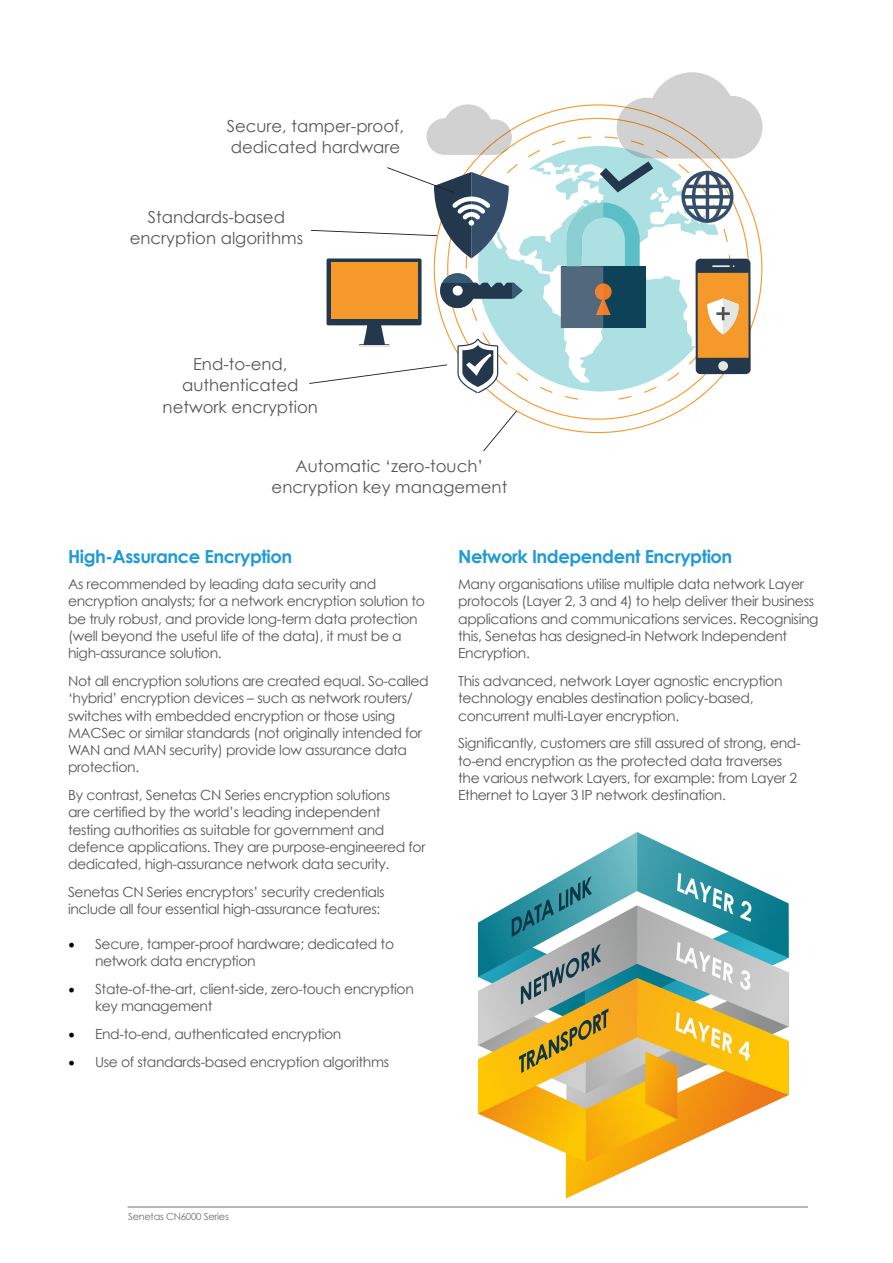
<style>
.page{position:relative;width:893px;height:1263px;background:#fff}
.page>*{position:absolute;margin:0;border:0;box-sizing:border-box;transform-origin:0 0}
.t1{font:700 18px "Century Gothic";letter-spacing:-.025em;color:#219bd6}
.t2{font:16.5px/21.3px "Century Gothic";color:#575757;text-align:center}
.t3{font:13.95px/17.2px "Century Gothic";letter-spacing:-.025em;color:#575756}
.t4{font:9.75px "Century Gothic";letter-spacing:-.025em;color:#706f6f}
.s1{font-family:"Minion Pro";font-size:18px;color:#000}
</style>
<div class="page">
<hr style="left:128px;top:1206px;width:680px;height:1px;background:#706f6f">
<svg style="left:478px;top:832px;width:311px;height:366px"></svg>
<svg style="left:434px;top:108px;width:317px;height:325px"></svg>
<div style="left:696px;top:259px;width:55px;height:115px;background:#24384d;border-radius:5px"></div>
<div style="left:698px;top:273px;width:51px;height:85px;background:#f5992b"></div>
<div style="left:718px;top:361px;width:10px;height:10px;background:#e3e6e3;border-radius:50%"></div>
<svg style="left:440px;top:273px;width:83px;height:35px"></svg>
<svg style="left:440px;top:283px;width:72px;height:25px;background:#5c7281"></svg>
<svg style="left:359px;top:325px;width:30px;height:21px"></svg>
<div style="left:327px;top:258px;width:95px;height:67px;background:#24384d;border-radius:2px"></div>
<div style="left:331px;top:262px;width:86px;height:56px;background:#f5992b"></div>
<svg style="left:426px;top:104px;width:86px;height:51px"></svg>
<svg style="left:457px;top:339px;width:41px;height:54px"></svg>
<svg style="left:311px;top:167px;width:198px;height:91px"></svg>
<svg style="left:309px;top:364px;width:138px;height:20px"></svg>
<svg style="left:483px;top:411px;width:34px;height:40px"></svg>
<svg style="left:561px;top:72px;width:201px;height:262px"></svg>
<p class="t2" style="left:227px;top:115px;width:179px;text-align:left">Secure, tamper-proof, dedicated hardware</p>
<p class="t2" style="left:130px;top:206px;width:175px">Standards-based encryption algorithms</p>
<p class="t2" style="left:163px;top:353px;width:157px">End-to-end, authenticated network encryption</p>
<p class="t2" style="left:272px;top:455px;width:237px">Automatic ‘zero-touch’ encryption key management</p>
<p class="t1" style="left:68px;top:545px;width:226px">High-Assurance Encryption</p>
<p class="t3" style="left:68px;top:575px;width:359px">As recommended by leading data security and encryption analysts; for a network encryption solution to be truly robust, and provide long-term data protection (well beyond the useful life of the data), it must be a high-assurance solution.</p>
<p class="t3" style="left:68px;top:672px;width:362px">Not all encryption solutions are created equal. So-called ‘hybrid’ encryption devices – such as network routers/ switches with embedded encryption or those using MACSec or similar standards (not originally intended for WAN and MAN security) provide low assurance data protection.</p>
<p class="t3" style="left:68px;top:786px;width:359px">By contrast, Senetas CN Series encryption solutions<br>are certified by the world’s leading independent testing authorities as suitable for government and defence applications. They are purpose-engineered for dedicated, high-assurance network data security.</p>
<p class="t3" style="left:68px;top:883px;width:318px">Senetas CN Series encryptors’ security credentials include all four essential high-assurance features:</p>
<p class="t3" style="left:95px;top:935px;width:301px;text-indent:-27px"><span class="s1">•</span> Secure, tamper-proof hardware; dedicated to network data encryption</p>
<p class="t3" style="left:95px;top:980px;width:320px;text-indent:-27px"><span class="s1">•</span> State-of-the-art, client-side, zero-touch encryption key management</p>
<p class="t3" style="left:68px;top:1025px;width:275px"><span class="s1">•</span> End-to-end, authenticated encryption</p>
<p class="t3" style="left:68px;top:1053px;width:323px"><span class="s1">•</span> Use of standards-based encryption algorithms</p>
<p class="t1" style="left:458px;top:545px;width:276px">Network Independent Encryption</p>
<p class="t3" style="left:458px;top:575px;width:362px">Many organisations utilise multiple data network Layer protocols (Layer 2, 3 and 4) to help deliver their business applications and communications services. Recognising this, Senetas has designed-in Network Independent Encryption.</p>
<p class="t3" style="left:458px;top:672px;width:326px">This advanced, network Layer agnostic encryption technology enables destination policy-based, concurrent multi-Layer encryption.</p>
<p class="t3" style="left:458px;top:734px;width:344px">Significantly, customers are still assured of strong, end&shy;to-end encryption as the protected data traverses the various network Layers, for example: from Layer 2<br>Ethernet to Layer 3 IP network destination.</p>
<p class="t4" style="left:128px;top:1210px;width:102px">Senetas CN6000 Series</p>
</div>
